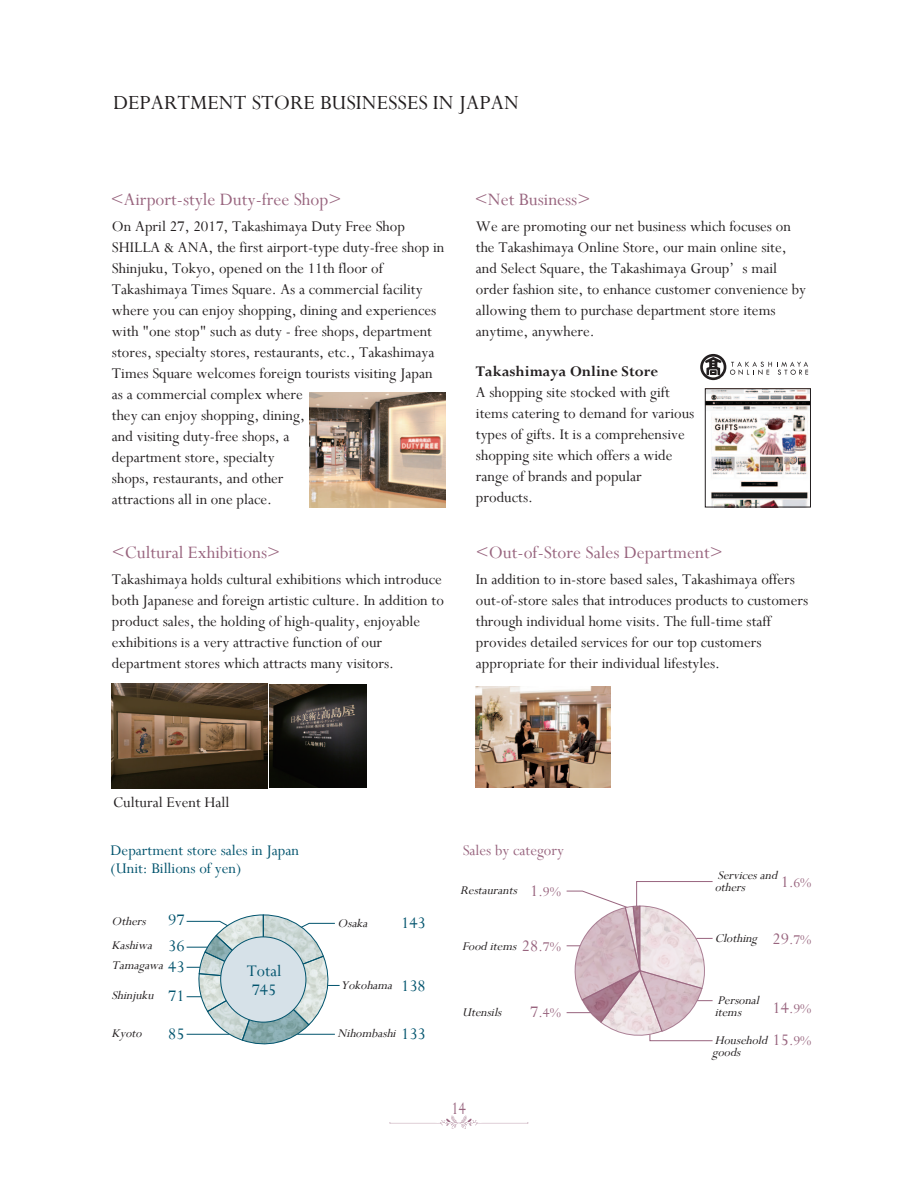
<style>
.page{position:relative;width:918px;height:1188px;background:#fff}
.page>*{position:absolute;margin:0;border:0;box-sizing:border-box;transform-origin:0 0}
.t1{font:22.5px "Perpetua";color:#231f20}
.t2{font:19.5px "Perpetua";color:#98647e}
.t3{font:19.5px "Perpetua";color:#98647e;scale:.8 1}
.t4{font:18px/19.4px "Perpetua";color:#00536d}
.t5{font:16.5px/21px "Perpetua";color:#231f20}
.t6{font:16.5px/17.5px "Perpetua";color:#00536d}
.t7{font:700 16.5px "Perpetua";color:#231f20}
.t8{font:16.5px "Perpetua";color:#98647e}
.t9{font:15px "Perpetua";color:#98647e}
.t10{font:italic 13.2px/11.7px "Perpetua";color:#231f20}
.s1{font-size:18px}
</style>
<div class="page">
<svg style="left:186px;top:914px;width:154px;height:131px"></svg>
<div style="left:221px;top:937px;width:85px;height:85px;background:#d6e1e8;border-radius:50%"></div>
<svg style="left:566px;top:881px;width:147px;height:160px"></svg>
<svg style="left:389px;top:1116px;width:139px;height:13px"></svg>
<img style="left:111px;top:684px;width:156px;height:104px">
<img style="left:269px;top:684px;width:97px;height:104px">
<img style="left:475px;top:686px;width:136px;height:102px">
<img style="left:310px;top:393px;width:136px;height:115px">
<img style="left:707px;top:391px;width:102px;height:114px">
<div style="left:705px;top:389px;width:106px;height:118px;border:1px solid #231f20"></div>
<svg style="left:700px;top:354px;width:108px;height:26px"></svg>
<h1 class="t1" style="left:113px;top:88px;width:408px">DEPARTMENT STORE BUSINESSES IN JAPAN</h1>
<p class="t2" style="left:111px;top:187px;width:232px">&lt;Airport-style Duty-free Shop&gt;</p>
<p class="t5" style="left:112px;top:215px;width:334px">On April 27, 2017, Takashimaya Duty Free Shop SHILLA &amp; ANA, the first airport-type duty-free shop in Shinjuku, Tokyo, opened on the 11th floor of Takashimaya Times Square. As a commercial facility where you can enjoy shopping, dining and experiences with "one stop" such as duty - free shops, department stores, specialty stores, restaurants, etc., Takashimaya Times Square welcomes foreign tourists visiting Japan as a commercial complex where<br>they can enjoy shopping, dining,<br>and visiting duty-free shops, a<br>department store, specialty<br>shops, restaurants, and other<br>attractions all in one place.</p>
<p class="t2" style="left:112px;top:541px;width:170px">&lt;Cultural Exhibitions&gt;</p>
<p class="t5" style="left:112px;top:569px;width:334px">Takashimaya holds cultural exhibitions which introduce both Japanese and foreign artistic culture. In addition to product sales, the holding of high-quality, enjoyable exhibitions is a very attractive function of our department stores which attracts many visitors.</p>
<p class="t2" style="left:475px;top:187px;width:117px">&lt;Net Business&gt;</p>
<p class="t5" style="left:476px;top:215px;width:332px">We are promoting our net business which focuses on the Takashimaya Online Store, our main online site, and Select Square, the Takashimaya Group’ s mail order fashion site, to enhance customer convenience by allowing them to purchase department store items anytime, anywhere.</p>
<p class="t7" style="left:476px;top:361px;width:184px">Takashimaya Online Store</p>
<p class="t5" style="left:476px;top:382px;width:220px">A shopping site stocked with gift items catering to demand for various types of gifts. It is a comprehensive shopping site which offers a wide range of brands and popular products.</p>
<p class="t2" style="left:476px;top:541px;width:249px">&lt;Out-of-Store Sales Department&gt;</p>
<p class="t5" style="left:476px;top:569px;width:334px">In addition to in-store based sales, Takashimaya offers out-of-store sales that introduces products to customers through individual home visits. The full-time staff provides detailed services for our top customers appropriate for their individual lifestyles.</p>
<p class="t5" style="left:113px;top:792px;width:118px">Cultural Event Hall</p>
<p class="t6" style="left:111px;top:841px;width:190px">Department store sales in Japan (Unit: Billions of yen)</p>
<p class="t4" style="left:168px;top:910px;width:18px">97</p>
<p class="t10" style="left:112px;top:908px;width:46px;line-height:24.5px">Others<br>Kashiwa</p>
<p class="t4" style="left:401px;top:913px;width:26px">143</p>
<p class="t4" style="left:401px;top:976px;width:26px">138</p>
<p class="t4" style="left:401px;top:1024px;width:26px">133</p>
<p class="t10" style="left:338px;top:917px;width:35px">Osaka</p>
<p class="t4" style="left:168px;top:936px;width:18px">36</p>
<p class="t10" style="left:112px;top:959px;width:57px">Tamagawa</p>
<p class="t4" style="left:168px;top:957px;width:18px">43</p>
<p class="t4" style="left:247px;top:961px;width:36px">Total<br>745</p>
<p class="t10" style="left:341px;top:979px;width:57px">Yokohama</p>
<p class="t10" style="left:338px;top:1027px;width:63px">Nihombashi</p>
<p class="t10" style="left:112px;top:989px;width:47px">Shinj uku</p>
<p class="t4" style="left:168px;top:986px;width:18px">71</p>
<p class="t4" style="left:168px;top:1024px;width:18px">85</p>
<p class="t10" style="left:111px;top:1027px;width:35px">Kyoto</p>
<p class="t8" style="left:463px;top:840px;width:103px">Sales by category</p>
<p class="t10" style="left:460px;top:884px;width:62px">Restaurants</p>
<p class="t9" style="left:530px;top:882px;width:32px"><span class="s1">1</span>.9%</p>
<p class="t9" style="left:522px;top:937px;width:40px"><span class="s1">28</span>.7%</p>
<p class="t10" style="left:462px;top:940px;width:59px">Fooditems</p>
<p class="t10" style="left:715px;top:869px;width:68px">Servicesand others</p>
<p class="t9" style="left:781px;top:874px;width:32px"><span class="s1">1</span>.6%</p>
<p class="t10" style="left:715px;top:932px;width:48px">Clothing</p>
<p class="t9" style="left:773px;top:930px;width:40px"><span class="s1">29</span>.7%</p>
<p class="t10" style="left:462px;top:1006px;width:45px">Utensils</p>
<p class="t9" style="left:530px;top:1003px;width:32px"><span class="s1">7</span>.4%</p>
<p class="t10" style="left:715px;top:994px;width:50px">Personal items</p>
<p class="t9" style="left:773px;top:999px;width:40px"><span class="s1">14</span>.9%</p>
<p class="t3" style="left:452px;top:1096px;width:19px">14</p>
<p class="t9" style="left:773px;top:1031px;width:40px"><span class="s1">15</span>.9%</p>
<p class="t10" style="left:712px;top:1035px;width:61px">Household goods</p>
</div>
